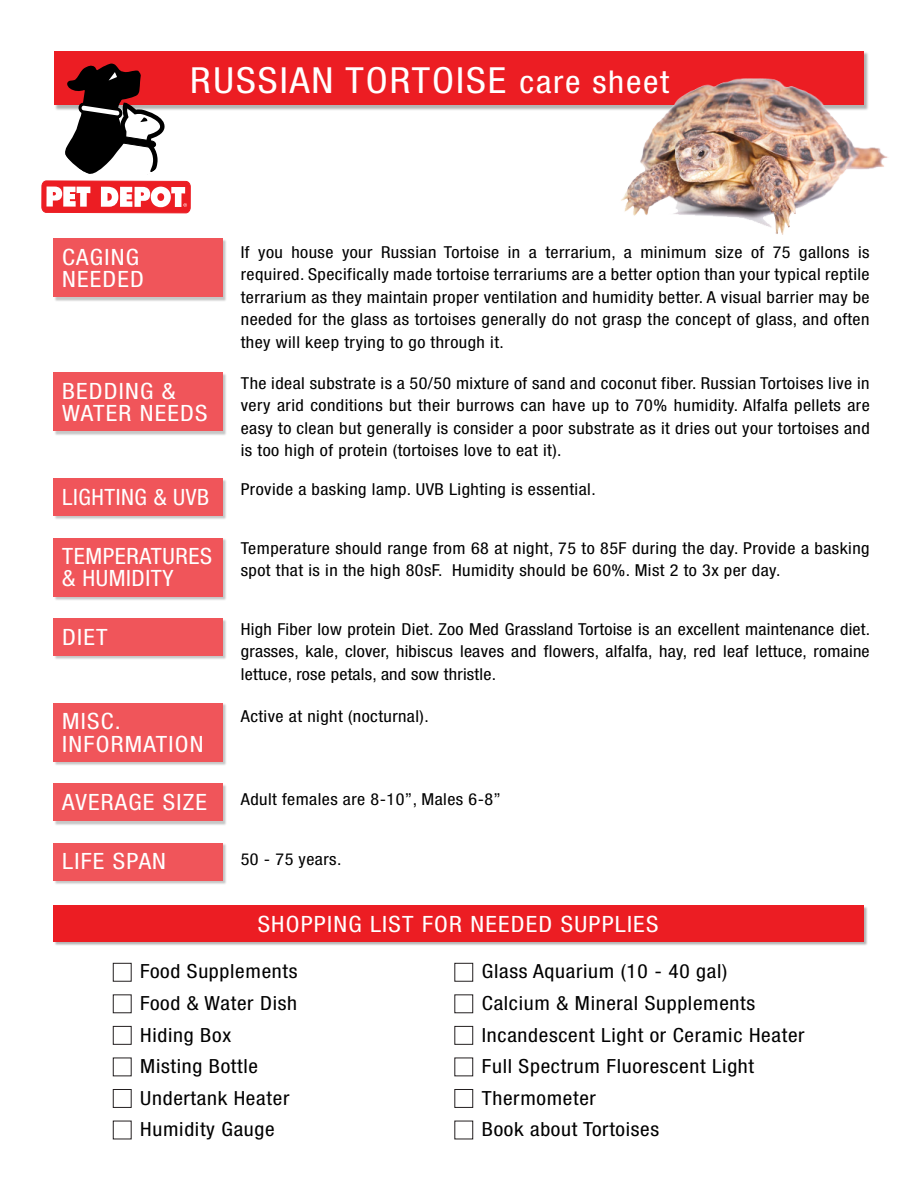
<style>
.page{position:relative;width:918px;height:1188px;background:#fff}
.page>*{position:absolute;margin:0;border:0;box-sizing:border-box;transform-origin:0 0}
.t1{font:condensed 36px "Helvetica Neue";letter-spacing:.05em;color:#fff;scale:1.1 1}
.t2{font:condensed 22.5px/22.5px "Helvetica Neue";letter-spacing:.05em;color:#fff;scale:1.1 1}
.t3{font:condensed 22.5px/22.5px "Helvetica Neue";letter-spacing:.025em;color:#fff;scale:1.06 1}
.t4{font:condensed 22.5px "Helvetica Neue";letter-spacing:.025em;color:#fff}
.t5{font:condensed 19.5px/31.5px "Helvetica Neue";letter-spacing:.03em;color:#000;scale:1.1 1}
.t6{font:condensed 16.5px/22.5px "Helvetica Neue";letter-spacing:.025em;color:#000;text-align:justify;scale:1.1 1}
.s1{font-size:31.5px}
</style>
<div class="page">
<img style="left:191px;top:52px;width:677px;height:58px">
<div style="left:54px;top:51px;width:810px;height:54px;background:#ec1d23"></div>
<svg style="left:41px;top:63px;width:150px;height:150px"></svg>
<img style="left:53px;top:238px;width:173px;height:63px">
<div style="left:54px;top:239px;width:169px;height:58px;background:#f0555a"></div>
<img style="left:53px;top:372px;width:173px;height:63px">
<div style="left:54px;top:373px;width:169px;height:58px;background:#f0555a"></div>
<img style="left:53px;top:478px;width:173px;height:41px">
<div style="left:54px;top:479px;width:169px;height:37px;background:#f0555a"></div>
<img style="left:53px;top:703px;width:173px;height:62px">
<div style="left:54px;top:703px;width:169px;height:59px;background:#f0555a"></div>
<img style="left:53px;top:905px;width:814px;height:40px">
<div style="left:54px;top:905px;width:810px;height:36px;background:#ec1d23"></div>
<img style="left:53px;top:843px;width:173px;height:41px">
<div style="left:54px;top:843px;width:169px;height:37px;background:#f0555a"></div>
<img style="left:53px;top:784px;width:173px;height:41px">
<div style="left:54px;top:784px;width:169px;height:37px;background:#f0555a"></div>
<img style="left:53px;top:538px;width:173px;height:62px">
<div style="left:54px;top:538px;width:169px;height:59px;background:#f0555a"></div>
<img style="left:53px;top:618px;width:173px;height:41px">
<div style="left:54px;top:619px;width:169px;height:37px;background:#f0555a"></div>
<img style="left:619px;top:78px;width:269px;height:157px">
<div style="left:113px;top:963px;width:19px;height:19px;border:1px solid #231f20"></div>
<div style="left:113px;top:1026px;width:19px;height:19px;border:1px solid #231f20"></div>
<div style="left:113px;top:1089px;width:19px;height:19px;border:1px solid #231f20"></div>
<div style="left:454px;top:963px;width:19px;height:19px;border:1px solid #231f20"></div>
<div style="left:454px;top:1026px;width:19px;height:19px;border:1px solid #231f20"></div>
<div style="left:454px;top:1089px;width:19px;height:19px;border:1px solid #231f20"></div>
<div style="left:454px;top:1121px;width:19px;height:18px;border:1px solid #231f20"></div>
<div style="left:113px;top:1121px;width:19px;height:18px;border:1px solid #231f20"></div>
<h1 class="t1" style="left:190px;top:59px;width:437px">RUSSIAN TORTOISE <span class="s1">care sheet</span></h1>
<h2 class="t2" style="left:62px;top:245px;width:76px">CAGING<br>NEEDED</h2>
<p class="t6" style="left:241px;top:240px;width:573px">If you house your Russian Tortoise in a terrarium, a minimum size of 75 gallons is required. Specifically made tortoise terrariums are a better option than your typical reptile terrarium as they maintain proper ventilation and humidity better. A visual barrier may be needed for the glass as tortoises generally do not grasp the concept of glass, and often they will keep trying to go through it.</p>
<h2 class="t2" style="left:62px;top:379px;width:134px">BEDDING &amp;<br>WATER NEEDS</h2>
<p class="t6" style="left:241px;top:371px;width:573px">The ideal substrate is a 50/50 mixture of sand and coconut fiber. Russian Tortoises live in very arid conditions but their burrows can have up to 70% humidity. Alfalfa pellets are easy to clean but generally is consider a poor substrate as it dries out your tortoises and is too high of protein (tortoises love to eat it).</p>
<p class="t6" style="left:241px;top:477px;width:324px">Provide a basking lamp. UVB Lighting is essential.</p>
<h2 class="t4" style="left:62px;top:484px;width:148px">LIGHTING &amp; UVB</h2>
<h2 class="t3" style="left:62px;top:545px;width:143px">TEMPERATURES &amp; HUMIDITY</h2>
<p class="t6" style="left:241px;top:537px;width:573px">Temperature should range from 68 at night, 75 to 85F during the day. Provide a basking spot that is in the high 80sF. Humidity should be 60%. Mist 2 to 3x per day.</p>
<p class="t6" style="left:241px;top:618px;width:574px">High Fiber low protein Diet. Zoo Med Grassland Tortoise is an excellent maintenance diet. grasses, kale, clover, hibiscus leaves and flowers, alfalfa, hay, red leaf lettuce, romaine lettuce, rose petals, and sow thristle.</p>
<h2 class="t2" style="left:62px;top:625px;width:43px">DIET</h2>
<h2 class="t2" style="left:62px;top:710px;width:55px">MISC.</h2>
<p class="t6" style="left:241px;top:704px;width:172px">Active at night (nocturnal).</p>
<h2 class="t2" style="left:62px;top:732px;width:130px">INFORMATION</h2>
<h2 class="t2" style="left:62px;top:791px;width:133px">AVERAGE SIZE</h2>
<p class="t6" style="left:241px;top:788px;width:238px">Adult females are 8-10”, Males 6-8”</p>
<h2 class="t2" style="left:62px;top:850px;width:96px">LIFE SPAN</h2>
<p class="t6" style="left:241px;top:847px;width:93px">50 - 75 years.</p>
<h2 class="t2" style="left:258px;top:913px;width:366px">SHOPPING LIST FOR NEEDED SUPPLIES</h2>
<p class="t5" style="left:140px;top:956px;width:144px">Food Supplements</p>
<p class="t5" style="left:482px;top:956px;width:225px">Glass Aquarium (10 - 40 gal)</p>
<p class="t5" style="left:140px;top:987px;width:144px">Food &amp; Water Dish</p>
<p class="t5" style="left:482px;top:987px;width:250px">Calcium &amp; Mineral Supplements</p>
<p class="t5" style="left:140px;top:1019px;width:84px">Hiding Box</p>
<p class="t5" style="left:482px;top:1019px;width:295px">Incandescent Light or Ceramic Heater</p>
<p class="t5" style="left:140px;top:1050px;width:137px">Misting Bottle<br>Undertank Heater</p>
<p class="t5" style="left:482px;top:1050px;width:249px">Full Spectrum Fluorescent Light<br>Thermometer</p>
<p class="t5" style="left:140px;top:1113px;width:124px">Humidity Gauge</p>
<p class="t5" style="left:482px;top:1113px;width:163px">Book about Tortoises</p>
</div>
